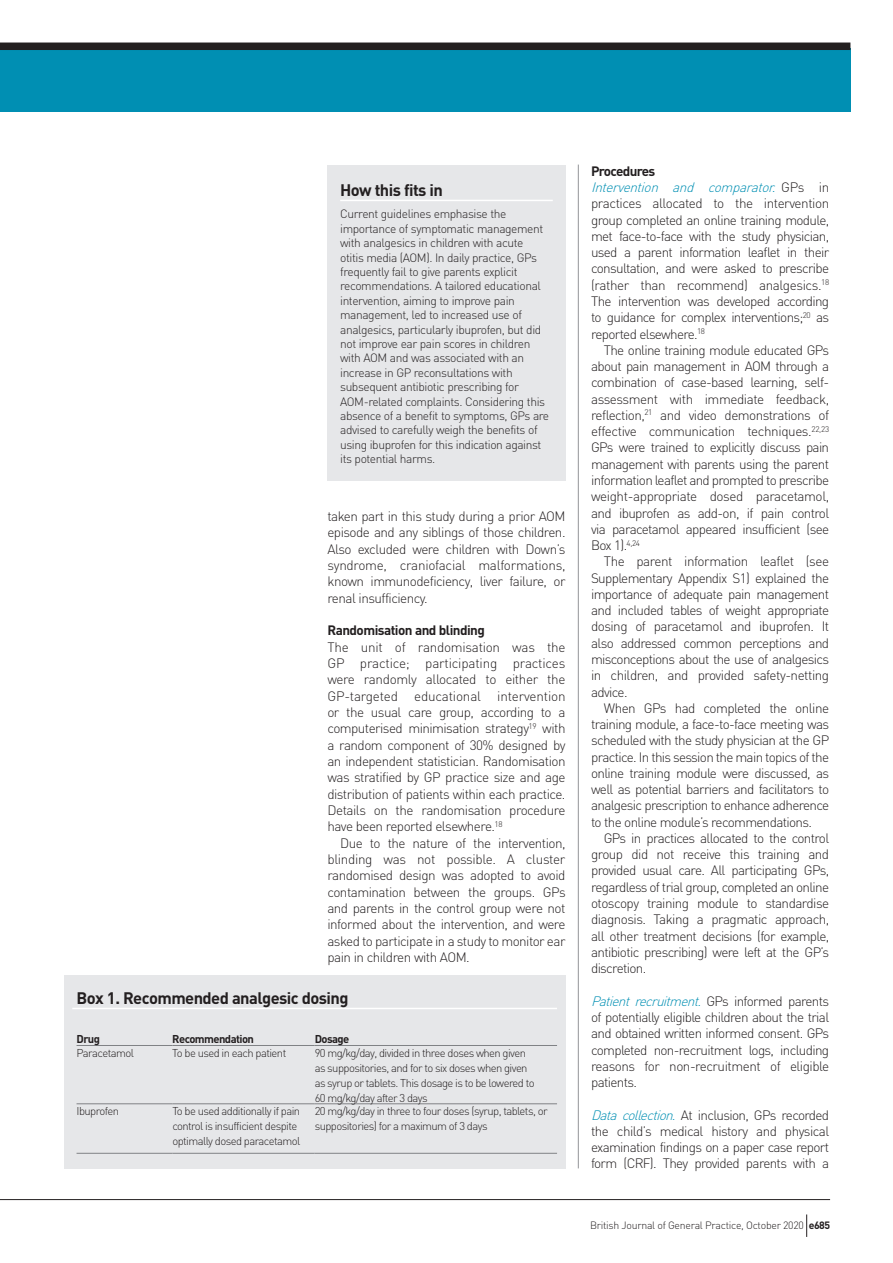
<style>
.page{position:relative;width:893px;height:1263px;background:#fff}
.page>*{position:absolute;margin:0;border:0;box-sizing:border-box;transform-origin:0 0}
.t1{font:700 16.5px "DIN";letter-spacing:-.035em;color:#231f20}
.t2{font:300 13.5px/16.2px "DIN";letter-spacing:-.05em;color:#231f20;text-align:justify}
.t3{font:700 13.5px "DIN";letter-spacing:-.04em;color:#231f20}
.t4{font:300 12px/14.4px "DIN";letter-spacing:-.035em;color:#231f20}
.t5{font:300 11.25px/15px "DIN";letter-spacing:-.05em;color:#231f20}
.t6{font:700 11.25px "DIN";letter-spacing:-.05em;color:#231f20}
.t7{font:300 10.5px "DIN";letter-spacing:-.025em;color:#231f20}
.s1{font-weight:700}
.s2{font-style:italic;color:#008fb3}
</style>
<div class="page">
<div style="left:0;top:48px;width:850px;height:63px;background:#008fb3"></div>
<div style="left:0;top:43px;width:850px;height:7px;background:#231f20"></div>
<hr style="left:578px;top:165px;width:1px;height:1003px;background:#939598">
<div style="left:327px;top:165px;width:239px;height:315px;background:#e6e7e9"></div>
<hr style="left:340px;top:200px;width:213px;height:1px;background:#fff">
<div style="left:64px;top:975px;width:502px;height:193px;background:#e6e7e9"></div>
<hr style="left:72px;top:1008px;width:485px;height:1px;background:#fff">
<hr style="left:77px;top:1045px;width:95px;height:1px;background:#808285">
<hr style="left:172px;top:1045px;width:143px;height:1px;background:#808285">
<hr style="left:315px;top:1045px;width:242px;height:1px;background:#808285">
<hr style="left:77px;top:1103px;width:95px;height:1px;background:#808285">
<hr style="left:172px;top:1103px;width:143px;height:1px;background:#808285">
<hr style="left:315px;top:1103px;width:242px;height:1px;background:#808285">
<hr style="left:77px;top:1153px;width:95px;height:1px;background:#808285">
<hr style="left:172px;top:1153px;width:143px;height:1px;background:#808285">
<hr style="left:315px;top:1153px;width:242px;height:1px;background:#808285">
<hr style="left:0;top:1199px;width:830px;height:1px;background:#231f20">
<svg style="left:806px;top:1214px;width:1px;height:23px"></svg>
<p class="t1" style="left:340px;top:179px;width:104px">How this fits in</p>
<p class="t4" style="left:340px;top:207px;width:211px">Current guidelines emphasise the importance of symptomatic management with analgesics in children with acute otitis media (AOM). In daily practice, GPs frequently fail to give parents explicit recommendations. A tailored educational intervention, aiming to improve pain management, led to increased use of analgesics, particularly ibuprofen, but did not improve ear pain scores in children with AOM and was associated with an increase in GP reconsultations with subsequent antibiotic prescribing for AOM-related complaints. Considering this absence of a benefit to symptoms, GPs are advised to carefully weigh the benefits of using ibuprofen for this indication against its potential harms.</p>
<p class="t2" style="left:327px;top:508px;width:240px">taken part in this study during a prior AOM episode and any siblings of those children.<br>Also excluded were children with Down’s syndrome, craniofacial malformations, known immunodeficiency, liver failure, or renal insufficiency.</p>
<p class="t3" style="left:327px;top:622px;width:159px">Randomisation and blinding</p>
<p class="t2" style="left:327px;top:639px;width:240px">The unit of randomisation was the GP practice; participating practices were randomly allocated to either the GP-targeted educational intervention or the usual care group, according to a computerised minimisation strategy<sup>19</sup> with a random component of 30% designed by an independent statistician. Randomisation was stratified by GP practice size and age distribution of patients within each practice.<br>Details on the randomisation procedure have been reported elsewhere.<sup>18</sup></p>
<p class="t2" style="left:327px;top:834px;width:240px;text-indent:13px">Due to the nature of the intervention, blinding was not possible. A cluster randomised design was adopted to avoid contamination between the groups. GPs and parents in the control group were not informed about the intervention, and were asked to participate in a study to monitor ear pain in children with AOM.</p>
<p class="t1" style="left:77px;top:987px;width:274px">Box 1. Recommended analgesic dosing</p>
<p class="t6" style="left:77px;top:1032px;width:25px">Drug</p>
<p class="t6" style="left:172px;top:1032px;width:83px">Recommendation</p>
<p class="t6" style="left:315px;top:1032px;width:36px">Dosage</p>
<p class="t5" style="left:77px;top:1045px;width:59px">Paracetamol</p>
<p class="t5" style="left:172px;top:1045px;width:115px">To be used in each patient</p>
<p class="t5" style="left:315px;top:1045px;width:221px">90 mg/kg/day, divided in three doses when given as suppositories, and for to six doses when given as syrup or tablets. This dosage is to be lowered to 60 mg/kg/day after 3 days</p>
<p class="t5" style="left:77px;top:1103px;width:44px">Ibuprofen</p>
<p class="t5" style="left:172px;top:1103px;width:129px">To be used additionally if pain control is insufficient despite optimally dosed paracetamol</p>
<p class="t5" style="left:315px;top:1103px;width:234px">20 mg/kg/day in three to four doses (syrup, tablets, or suppositories) for a maximum of 3 days</p>
<p class="t2" style="left:591px;top:163px;width:240px;text-align:left"><span class="s1">Procedures<br></span><span class="s2">Intervention and comparator.</span> G P s i n practices allocated to the intervention group completed an online training module, met face-to-face with the study physician, used a parent information leaflet in their consultation, and were asked to prescribe (rather than recommend) analgesics.<sup>18<br></sup>The intervention was developed according to guidance for complex interventions;<sup>20</sup> as reported elsewhere.<sup>18</sup></p>
<p class="t2" style="left:591px;top:342px;width:240px;text-indent:13px">The online training module educated GPs about pain management in AOM through a combination of case-based learning, self&shy;assessment with immediate feedback, reflection,<sup>21</sup> and video demonstrations of effective communication techniques.<sup>22,23<br></sup>GPs were trained to explicitly discuss pain management with parents using the parent information leaflet and prompted to prescribe weight-appropriate dosed paracetamol, and ibuprofen as add-on, if pain control via paracetamol appeared insufficient (see Box 1).<sup>4,24</sup></p>
<p class="t2" style="left:591px;top:553px;width:240px;text-indent:13px">The parent information leaflet (see Supplementary Appendix S1) explained the importance of adequate pain management and included tables of weight appropriate dosing of paracetamol and ibuprofen. It also addressed common perceptions and misconceptions about the use of analgesics in children, and provided safety-netting advice.</p>
<p class="t2" style="left:591px;top:700px;width:240px;text-indent:13px">When GPs had completed the online training module, a face-to-face meeting was scheduled with the study physician at the GP practice. In this session the main topics of the online training module were discussed, as well as potential barriers and facilitators to analgesic prescription to enhance adherence to the online module’s recommendations.</p>
<p class="t2" style="left:591px;top:830px;width:240px;text-indent:13px">GPs in practices allocated to the control group did not receive this training and provided usual care. All participating GPs, regardless of trial group, completed an online otoscopy training module to standardise diagnosis. Taking a pragmatic approach, all other treatment decisions (for example, antibiotic prescribing) were left at the GP’s discretion.</p>
<p class="t2" style="left:591px;top:992px;width:240px"><span class="s2">Patient recruitment.</span> G P s i n f o r m e d p a re n t s of potentially eligible children about the trial and obtained written informed consent. GPs completed non-recruitment logs, including reasons for non-recruitment of eligible patients.</p>
<p class="t2" style="left:591px;top:1106px;width:240px"><span class="s2">Datacollection.</span> At inclusion, GPs recorded the child’s medical history and physical examination findings on a paper case report form (CRF). They provided parents with a</p>
<p class="t7" style="left:590px;top:1219px;width:242px">British Journal of General Practice, October 2020 <span class="s1">e685</span></p>
</div>
